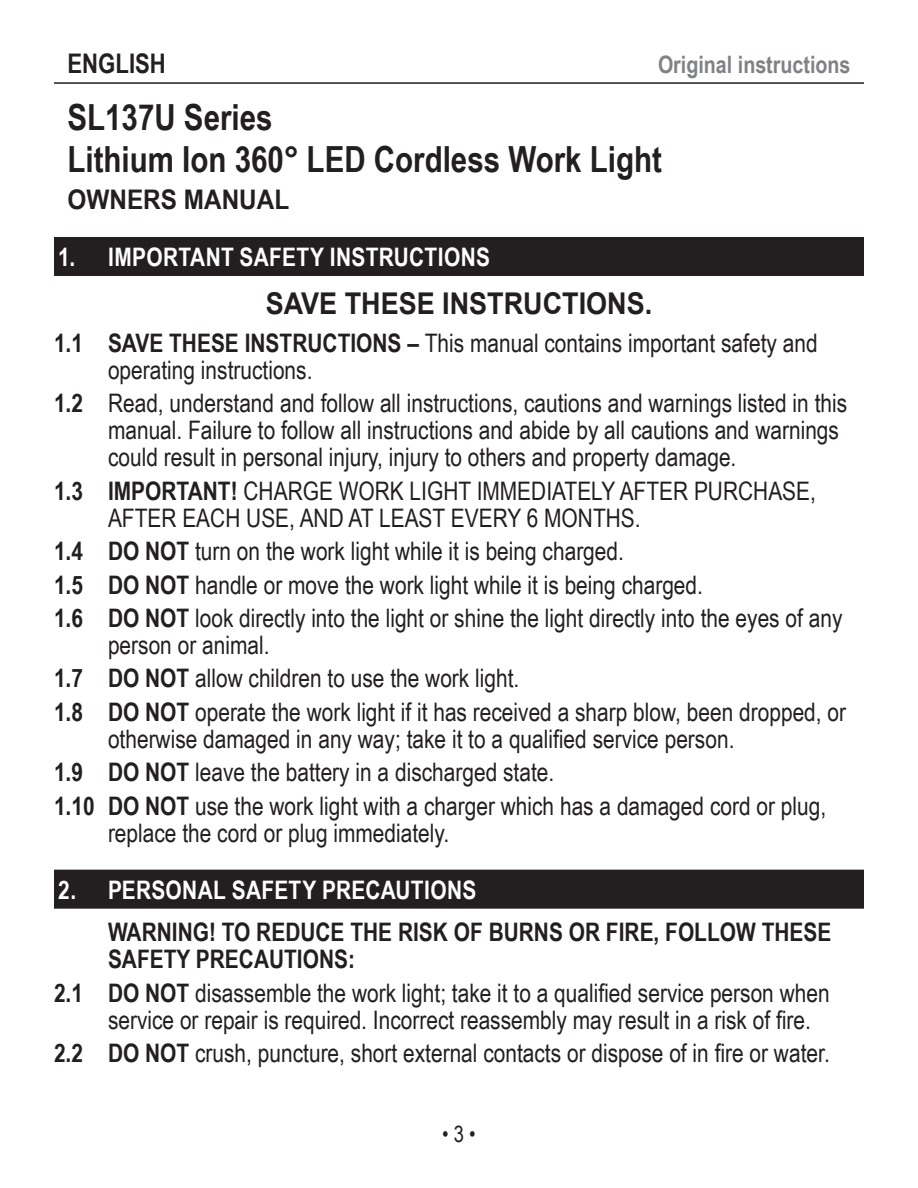
<style>
.page{position:relative;width:918px;height:1188px;background:#fff}
.page>*{position:absolute;margin:0;border:0;box-sizing:border-box;transform-origin:0 0}
.t1{font:700 36px "Arial Narrow";color:#231f20}
.Under_heading-bold_c{font:700 30px "Arial";color:#231f20;scale:.9 1}
.Language_code_bars_s{font:700 27px "Arial Narrow";color:#231f20;scale:1.1 1}
.Language_code_bars_s-2{font:700 27px "Arial Narrow";color:#231f20}
.t2{font:25.5px/27px "Arial Narrow";color:#231f20}
.BOLD_CAPS_no_bullet{font:700 25.5px/27px "Arial Narrow";color:#231f20}
.t3{font:700 25.5px "Arial Narrow";letter-spacing:.01em;color:#fff}
.Language_code_bars_s-3{font:700 24px "Arial Narrow";color:#808285}
.t4{font:22.5px "Arial Narrow";color:#231f20}
.s1{font-weight:700}
</style>
<div class="page">
<hr style="left:54px;top:82px;width:810px;height:2px;background:#231f20">
<div style="left:54px;top:237px;width:810px;height:39px;background:#231f20"></div>
<div style="left:54px;top:870px;width:810px;height:39px;background:#231f20"></div>
<p class="Language_code_bars_s-2" style="left:68px;top:43px;width:100px">ENGLISH</p>
<p class="Language_code_bars_s-3" style="left:658px;top:47px;width:194px">Original instructions</p>
<p class="t1" style="left:68px;top:90px;width:207px">SL137U Series</p>
<p class="t1" style="left:68px;top:132px;width:596px">Lithium Ion 360° LED Cordless Work Light</p>
<p class="Language_code_bars_s" style="left:68px;top:179px;width:203px">OWNERS MANUAL</p>
<p class="t3" style="left:58px;top:238px;width:433px">1. IMPORTANT SAFETY INSTRUCTIONS</p>
<p class="Under_heading-bold_c" style="left:266px;top:284px;width:431px">SAVE THESE INSTRUCTIONS.</p>
<p class="t2" style="left:108px;top:328px;width:711px;text-indent:-54px"><span class="s1">1.1 SAVE THESE INSTRUCTIONS –</span> This manual contains important safety and operating instructions.</p>
<p class="t2" style="left:108px;top:389px;width:741px;text-indent:-54px"><span class="s1">1.2</span> Read, understand and follow all instructions, cautions and warnings listed in this manual. Failure to follow all instructions and abide by all cautions and warnings could result in personal injury, injury to others and property damage.</p>
<p class="t2" style="left:108px;top:476px;width:710px;text-indent:-54px"><span class="s1">1.3 IMPORTANT!</span> CHARGE WORK LIGHT IMMEDIATELY AFTER PURCHASE,<br>AFTER EACH USE, AND AT LEAST EVERY 6 MONTHS.</p>
<p class="t2" style="left:54px;top:537px;width:572px"><span class="s1">1.4 DO NOT</span> turn on the work light while it is being charged.</p>
<p class="t2" style="left:54px;top:570px;width:651px"><span class="s1">1.5 DO NOT</span> handle or move the work light while it is being charged.</p>
<p class="t2" style="left:108px;top:604px;width:736px;text-indent:-54px"><span class="s1">1.6 DO NOT</span> look directly into the light or shine the light directly into the eyes of any person or animal.</p>
<p class="t2" style="left:54px;top:664px;width:467px"><span class="s1">1.7 DO NOT</span> allow children to use the work light.</p>
<p class="t2" style="left:108px;top:698px;width:740px;text-indent:-54px"><span class="s1">1.8 DO NOT</span> operate the work light if it has received a sharp blow, been dropped, or otherwise damaged in any way; take it to a qualified service person.</p>
<p class="t2" style="left:54px;top:758px;width:502px"><span class="s1">1.9 DO NOT</span> leave the battery in a discharged state.</p>
<p class="t2" style="left:108px;top:792px;width:720px;text-indent:-54px"><span class="s1">1.10 DO NOT</span> use the work light with a charger which has a damaged cord or plug, replace the cord or plug immediately.</p>
<p class="t3" style="left:58px;top:871px;width:420px">2. PERSONAL SAFETY PRECAUTIONS</p>
<p class="BOLD_CAPS_no_bullet" style="left:108px;top:917px;width:725px">WARNING! TO REDUCE THE RISK OF BURNS OR FIRE, FOLLOW THESE<br>SAFETY PRECAUTIONS:</p>
<p class="t2" style="left:108px;top:978px;width:723px;text-indent:-54px"><span class="s1">2.1 DO NOT</span> disassemble the work light; take it to a qualified service person when service or repair is required. Incorrect reassembly may result in a risk of fire.</p>
<p class="t2" style="left:54px;top:1039px;width:777px"><span class="s1">2.2 DO NOT</span> crush, puncture, short external contacts or dispose of in fire or water.</p>
<p class="t4" style="left:442px;top:1118px;width:35px">• 3 •</p>
</div>
